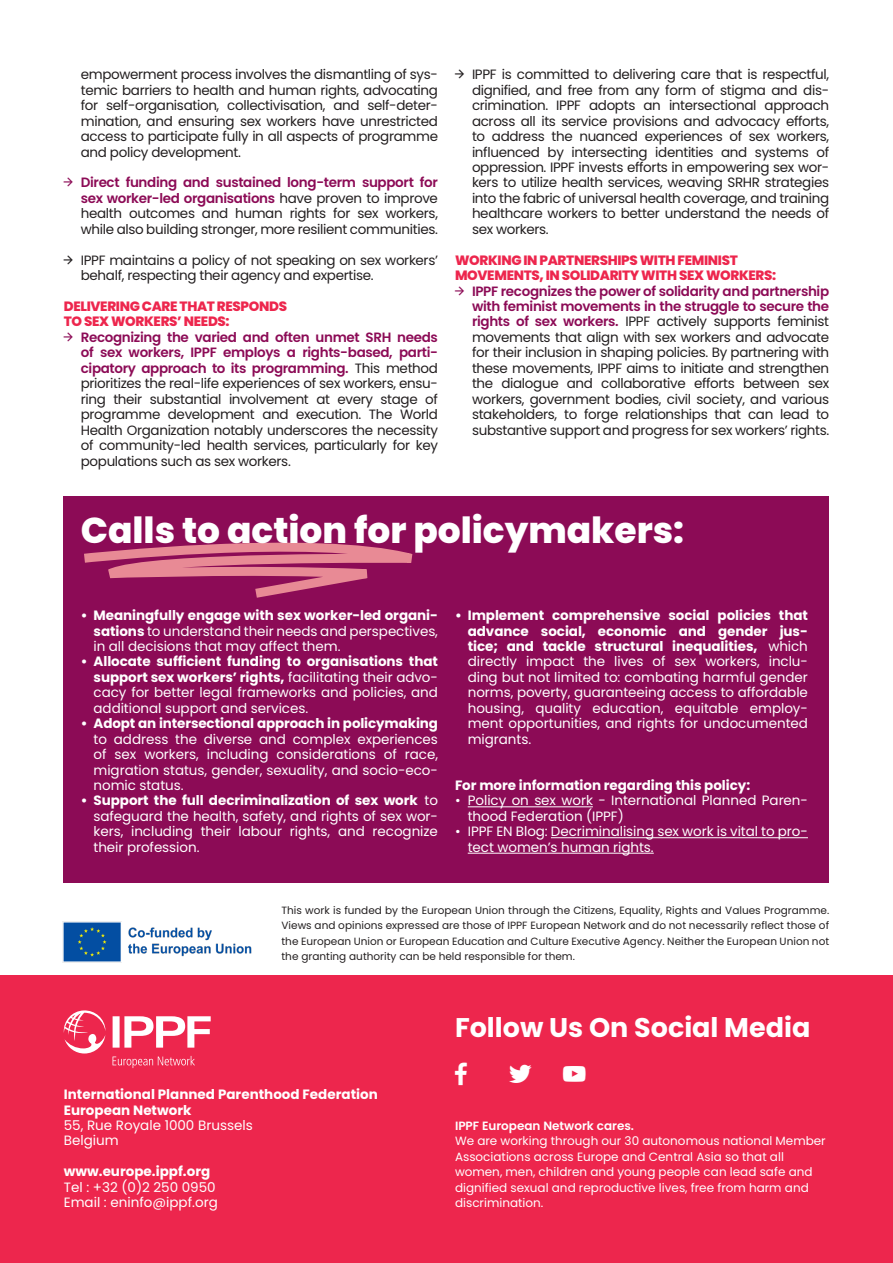
<style>
.page{position:relative;width:893px;height:1263px;background:#fff}
.page>*{position:absolute;margin:0;border:0;box-sizing:border-box;transform-origin:0 0}
.Big_Title_in_box{font:800 36px "Poppins";color:#fff}
.t1{font:700 27px "Poppins";color:#fff}
.t2{font:13.5px/15.5px "Poppins";letter-spacing:-.025em;color:#231f20;text-align:justify}
.t3{font:13.5px/15.5px "Poppins";letter-spacing:-.005em;color:#fff;text-align:justify}
.Third_level_title{font:800 13.5px/15.5px "Poppins";letter-spacing:-.025em;color:#ed264d}
.Regular_Text{font:700 13.5px/15.5px "Poppins";color:#fff}
.t4{font:12px/15.5px "Poppins";color:#fff}
.t5{font:600 12px "Poppins";color:#fff}
.Regular_Text-2{font:10.5px/15.5px "Poppins";color:#231f20;text-align:justify}
.s1{font-weight:600;color:#8c0b56}
.s2{font-weight:700}
</style>
<div class="page">
<div style="left:64px;top:496px;width:765px;height:387px;background:#8c0b56"></div>
<div style="left:0;top:975px;width:893px;height:288px;background:#ed264d"></div>
<svg style="left:63px;top:1010px;width:148px;height:58px"></svg>
<img style="left:62px;top:921px;width:190px;height:42px">
<svg style="left:84px;top:542px;width:329px;height:56px"></svg>
<hr style="left:468px;top:806px;width:125px;height:1px;background:#fff">
<hr style="left:551px;top:837px;width:257px;height:1px;background:#fff">
<hr style="left:468px;top:853px;width:186px;height:1px;background:#fff">
<p class="t2" style="left:81px;top:67px;width:359px">empowerment process involves the dismantling of sys&shy;temic barriers to health and human rights, advocating for self-organisation, collectivisation, and self-deter&shy;mination, and ensuring sex workers have unrestricted access to participate fully in all aspects of programme and policy development.</p>
<p class="t2" style="left:81px;top:175px;width:359px"><span class="s1">Direct funding and sustained long-term support for sex worker-led organisations</span> have proven to improve health outcomes and human rights for sex workers, while also building stronger, more resilient communities.</p>
<p class="t2" style="left:81px;top:252px;width:359px">IPPF maintains a policy of not speaking on sex workers’ behalf, respecting their agency and expertise.</p>
<p class="Third_level_title" style="left:64px;top:299px;width:225px">DELIVERING CARE THAT RESPONDS<br>TO SEX WORKERS’ NEEDS:</p>
<p class="t2" style="left:81px;top:329px;width:359px"><span class="s1">Recognizing the varied and often unmet SRH needs of sex workers, IPPF employs a rights-based, parti&shy;cipatory approach to its programming.</span> This method prioritizes the real-life experiences of sex workers, ensu&shy;ring their substantial involvement at every stage of programme development and execution. The World Health Organization notably underscores the necessity of community-led health services, particularly for key populations such as sex workers.</p>
<p class="t2" style="left:472px;top:67px;width:359px">IPPF is committed to delivering care that is respectful, dignified, and free from any form of stigma and dis&shy;crimination. IPPF adopts an intersectional approach across all its service provisions and advocacy efforts, to address the nuanced experiences of sex workers, influenced by intersecting identities and systems of oppression. IPPF invests efforts in empowering sex wor&shy;kers to utilize health services, weaving SRHR strategies into the fabric of universal health coverage, and training healthcare workers to better understand the needs of sex workers.</p>
<p class="Third_level_title" style="left:455px;top:252px;width:323px">WORKING IN PARTNERSHIPS WITH FEMINIST<br>MOVEMENTS, IN SOLIDARITY WITH SEX WORKERS:</p>
<p class="t2" style="left:472px;top:283px;width:359px"><span class="s1">IPPF recognizes the power of solidarity and partnership with feminist movements in the struggle to secure the rights of sex workers.</span> IPPF actively supports feminist movements that align with sex workers and advocate for their inclusion in shaping policies. By partnering with these movements, IPPF aims to initiate and strengthen the dialogue and collaborative efforts between sex workers, government bodies, civil society, and various stakeholders, to forge relationships that can lead to substantive support and progress for sex workers’ rights.</p>
<p class="Big_Title_in_box" style="left:81px;top:509px;width:605px">Calls to action for policymakers:</p>
<p class="t3" style="left:94px;top:608px;width:346px;text-indent:-13px"><span class="s2">• Meaningfully engage with sex worker-led organi&shy;sations</span> to understand their needs and perspectives, in all decisions that may affect them.</p>
<p class="t3" style="left:94px;top:654px;width:346px;text-indent:-13px"><span class="s2">• Allocate sufficient funding to organisations that support sex workers’ rights,</span> facilitating their advo&shy;cacy for better legal frameworks and policies, and additional support and services.</p>
<p class="t3" style="left:94px;top:716px;width:346px;text-indent:-13px"><span class="s2">• Adopt an intersectional approach in policymaking </span>to address the diverse and complex experiences of sex workers, including considerations of race, migration status, gender, sexuality, and socio-eco&shy;nomic status.</p>
<p class="t3" style="left:94px;top:793px;width:346px;text-indent:-13px"><span class="s2">• Support the full decriminalization of sex work</span> to safeguard the health, safety, and rights of sex wor&shy;kers, including their labour rights, and recognize their profession.</p>
<p class="t3" style="left:468px;top:608px;width:342px;text-indent:-13px"><span class="s2">• Implement comprehensive social policies that advance social, economic and gender jus&shy;tice; and tackle structural inequalities,</span> which directly impact the lives of sex workers, inclu&shy;ding but not limited to: combating harmful gender norms, poverty, guaranteeing access to affordable housing, quality education, equitable employ&shy;ment opportunities, and rights for undocumented migrants.</p>
<p class="Regular_Text" style="left:455px;top:778px;width:297px">For more information regarding this policy:</p>
<p class="t3" style="left:468px;top:793px;width:342px;text-indent:-13px">• Policy on sex work - International Planned Paren&shy;thood Federation (IPPF)</p>
<p class="t3" style="left:468px;top:824px;width:342px;text-indent:-13px">• IPPF EN Blog: Decriminalising sex work is vital to pro&shy;tect women’s human rights.</p>
<p class="Regular_Text-2" style="left:281px;top:902px;width:549px">This work is funded by the European Union through the Citizens, Equality, Rights and Values Programme.<br>Views and opinions expressed are those of IPPF European Network and do not necessarily reflect those of the European Union or European Education and Culture Executive Agency. Neither the European Union not the granting authority can be held responsible for them.</p>
<p class="Regular_Text" style="left:64px;top:1087px;width:316px">International Planned Parenthood Federation<br>European Network</p>
<p class="t3" style="left:64px;top:1117px;width:191px">55, Rue Royale 1000 Brussels<br>Belgium</p>
<p class="Regular_Text" style="left:64px;top:1164px;width:148px">www.europe.ippf.org</p>
<p class="t3" style="left:64px;top:1179px;width:156px">Tel : +32 (0)2 250 0950<br>Email : eninfo@ippf.org</p>
<h2 class="t1" style="left:455px;top:1012px;width:357px">Follow Us On Social Media</h2>
<p class="t5" style="left:455px;top:1119px;width:181px">IPPF European Network cares.</p>
<p class="t4" style="left:455px;top:1133px;width:372px">We are working through our 30 autonomous national Member Associations across Europe and Central Asia so that all women, men, children and young people can lead safe and dignified sexual and reproductive lives, free from harm and discrimination.</p>
</div>
